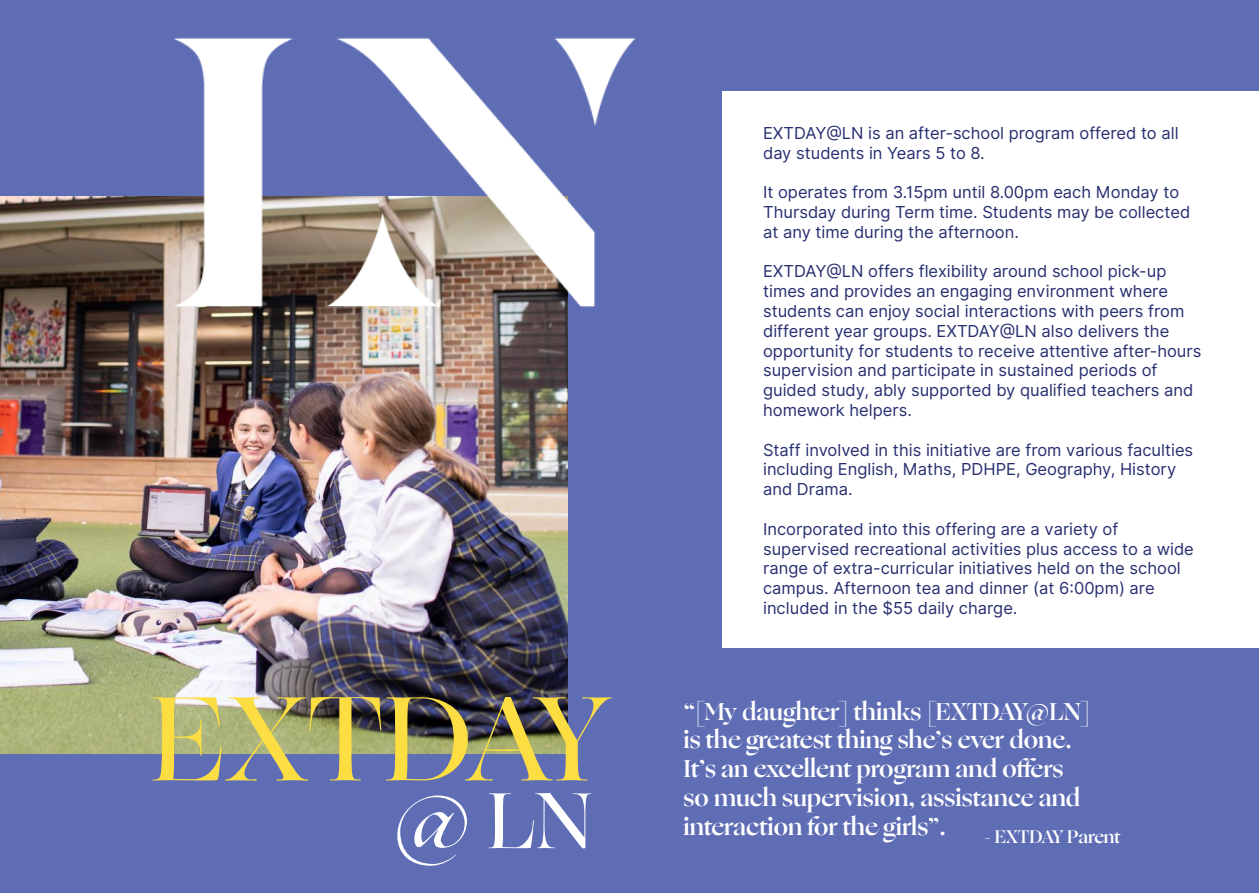
<style>
.page{position:relative;width:1259px;height:893px;background:#5f6db4}
.page>*{position:absolute;margin:0;border:0;box-sizing:border-box;transform-origin:0 0}
.t1{font:500 120px "Ogg";letter-spacing:-.015em;color:#fdde42}
.t2{font:500 79.2px "Ogg";color:#fff}
.t3{font:700 24px/28.8px "Ogg";color:#fff}
.t4{font:700 18px "Ogg";letter-spacing:-.015em;color:#fff}
.t5{font:16.5px/19.8px "Inter";color:#272f70}
</style>
<div class="page">
<img style="left:0;top:196px;width:567px;height:557px">
<img style="left:100px;top:37px;width:535px;height:326px">
<div style="left:722px;top:91px;width:537px;height:557px;background:#fff"></div>
<h1 class="t1" style="left:151px;top:659px;width:460px">EXTDAY</h1>
<h2 class="t2" style="left:393px;top:768px;width:200px">@ LN</h2>
<p class="t5" style="left:763px;top:123px;width:417px">EXTDAY@LN is an after-school program offered to all day students in Years 5 to 8.</p>
<p class="t5" style="left:763px;top:182px;width:429px">It operates from 3.15pm until 8.00pm each Monday to<br>Thursday during Term time. Students may be collected at any time during the afternoon.</p>
<p class="t5" style="left:763px;top:262px;width:440px">EXTDAY@LN offers flexibility around school pick-up times and provides an engaging environment where students can enjoy social interactions with peers from different year groups. EXTDAY@LN also delivers the opportunity for students to receive attentive after-hours supervision and participate in sustained periods of guided study, ably supported by qualified teachers and homework helpers.</p>
<p class="t5" style="left:763px;top:440px;width:432px">Staff involved in this initiative are from various faculties including English, Maths, PDHPE, Geography, History and Drama.</p>
<p class="t5" style="left:763px;top:519px;width:432px">Incorporated into this offering are a variety of supervised recreational activities plus access to a wide range of extra-curricular initiatives held on the school campus. Afternoon tea and dinner (at 6:00pm) are included in the $55 daily charge.</p>
<h3 class="t3" style="left:683px;top:697px;width:408px">“[My daughter] thinks [EXTDAY@LN] is the greatest thing she’s ever done.<br>It’s an excellent program and offers so much supervision, assistance and interaction for the girls”.</h3>
<p class="t4" style="left:984px;top:825px;width:138px">- EXTDAY Parent</p>
</div>
